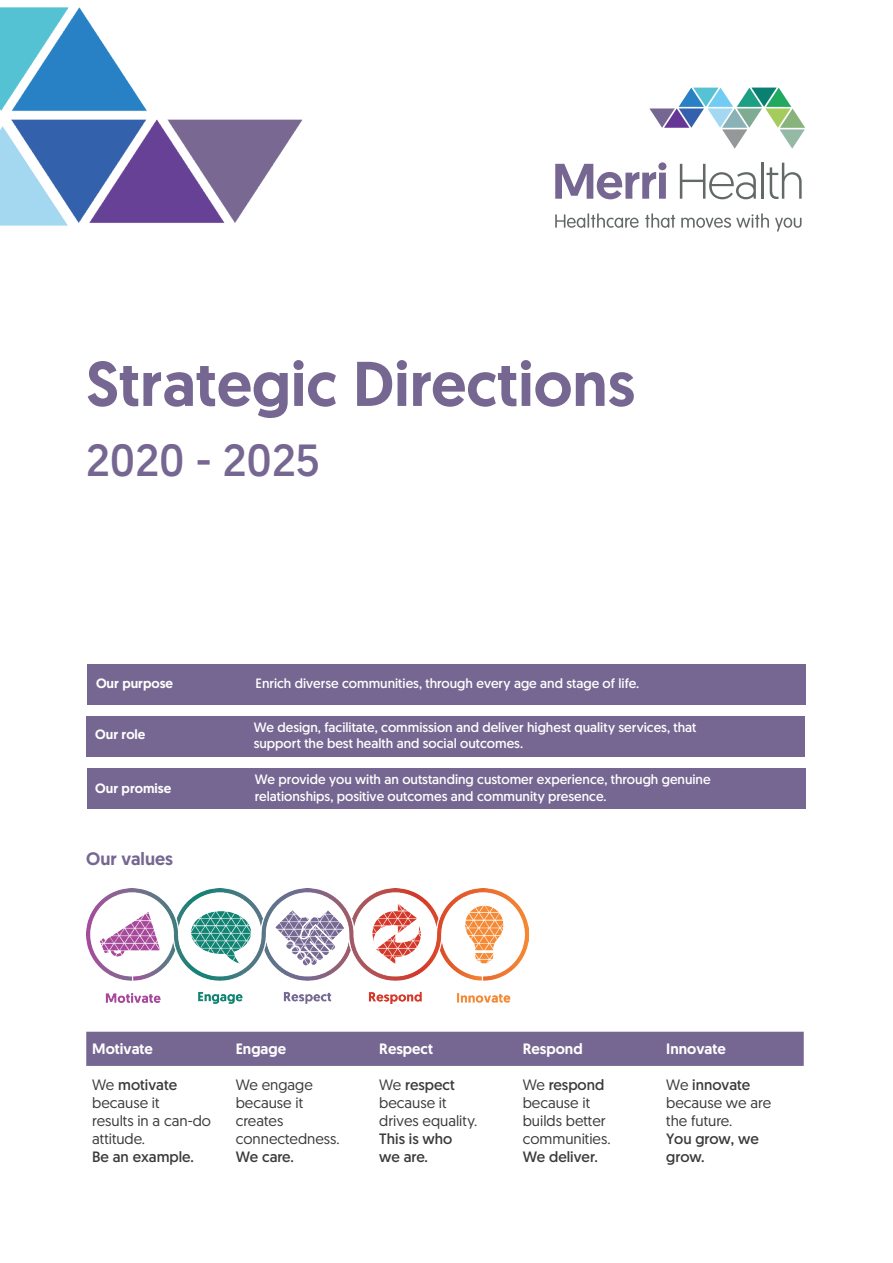
<style>
.page{position:relative;width:893px;height:1263px;background:#fff}
.page>*{position:absolute;margin:0;border:0;box-sizing:border-box;transform-origin:0 0}
.t1{font:500 63px "Geomanist";color:#766792}
.t2{font:45px "Geomanist";color:#766792}
.t3{font:500 18px "Geomanist";color:#766792}
.t4{font:15px/18px "Geomanist";color:#3a3b3a}
.t5{font:15px/18px "Geomanist";color:#3a3b3a}
.t6{font:15px/18px "Geomanist";color:#3a3b3b}
.t7{font:500 15px "Geomanist";color:#fff}
.t8{font:15px "Geomanist";color:#3a3b3b}
.t9{font:13.5px/16.5px "Geomanist";color:#fff}
.t10{font:500 13.5px "Geomanist";color:#fff}
.s1{font-style:inherit}
</style>
<div class="page">
<div style="left:87px;top:768px;width:719px;height:41px;background:#766792"></div>
<div style="left:87px;top:664px;width:719px;height:41px;background:#766792"></div>
<div style="left:86px;top:716px;width:719px;height:40px;background:#766792"></div>
<img style="left:86px;top:889px;width:443px;height:115px">
<svg style="left:555px;top:162px;width:111px;height:37px"></svg>
<svg style="left:680px;top:164px;width:76px;height:35px"></svg>
<hr style="left:761px;top:163px;width:2px;height:36px;background:#636968">
<svg style="left:766px;top:163px;width:36px;height:36px"></svg>
<svg style="left:555px;top:213px;width:84px;height:15px"></svg>
<svg style="left:645px;top:213px;width:30px;height:15px"></svg>
<svg style="left:681px;top:213px;width:88px;height:15px"></svg>
<svg style="left:775px;top:218px;width:26px;height:14px"></svg>
<svg style="left:649px;top:88px;width:156px;height:61px"></svg>
<div style="left:86px;top:1032px;width:718px;height:34px;background:#766792"></div>
<img style="left:0;top:8px;width:303px;height:218px">
<h1 class="t1" style="left:86px;top:342px;width:550px">Strategic Directions</h1>
<h2 class="t2" style="left:86px;top:431px;width:235px">2020 - 2025</h2>
<p class="t10" style="left:96px;top:674px;width:79px">Our purpose</p>
<p class="t10" style="left:95px;top:725px;width:52px">Our role</p>
<p class="t10" style="left:95px;top:779px;width:77px">Our promise</p>
<h3 class="t3" style="left:86px;top:847px;width:88px">Our values</h3>
<p class="t9" style="left:256px;top:675px;width:385px">Enrich diverse communities, through every age and stage of life.</p>
<p class="t9" style="left:254px;top:718px;width:444px">We design, facilitate, commission and deliver highest quality services, that support the best health and social outcomes.</p>
<p class="t9" style="left:255px;top:771px;width:457px">We provide you with an outstanding customer experience, through genuine relationships, positive outcomes and community presence.</p>
<p class="t7" style="left:92px;top:1039px;width:62px">Motivate</p>
<p class="t7" style="left:236px;top:1039px;width:52px">Engage</p>
<p class="t7" style="left:379px;top:1039px;width:55px">Respect</p>
<p class="t7" style="left:523px;top:1039px;width:61px">Respond</p>
<p class="t7" style="left:666px;top:1039px;width:61px">Innovate</p>
<p class="t6" style="left:92px;top:1076px;width:120px">We <span class="s1">motivate </span>because it<br>results in a can-do attitude.</p>
<p class="t8" style="left:92px;top:1147px;width:103px">Be an example.</p>
<p class="t4" style="left:523px;top:1076px;width:89px">We <span class="s1">respond </span>because it builds better communities.</p>
<p class="t5" style="left:523px;top:1148px;width:77px">We deliver.</p>
<p class="t4" style="left:666px;top:1076px;width:106px">We <span class="s1">innovate </span>because we are the future.</p>
<p class="t5" style="left:666px;top:1130px;width:94px">You grow, we grow.</p>
<p class="t4" style="left:236px;top:1076px;width:105px">We engage because it creates connectedness.</p>
<p class="t5" style="left:236px;top:1148px;width:59px">We care.</p>
<p class="t4" style="left:379px;top:1076px;width:100px">We <span class="s1">respect </span>because it drives equality.</p>
<p class="t5" style="left:379px;top:1130px;width:75px">This is who we are.</p>
</div>
